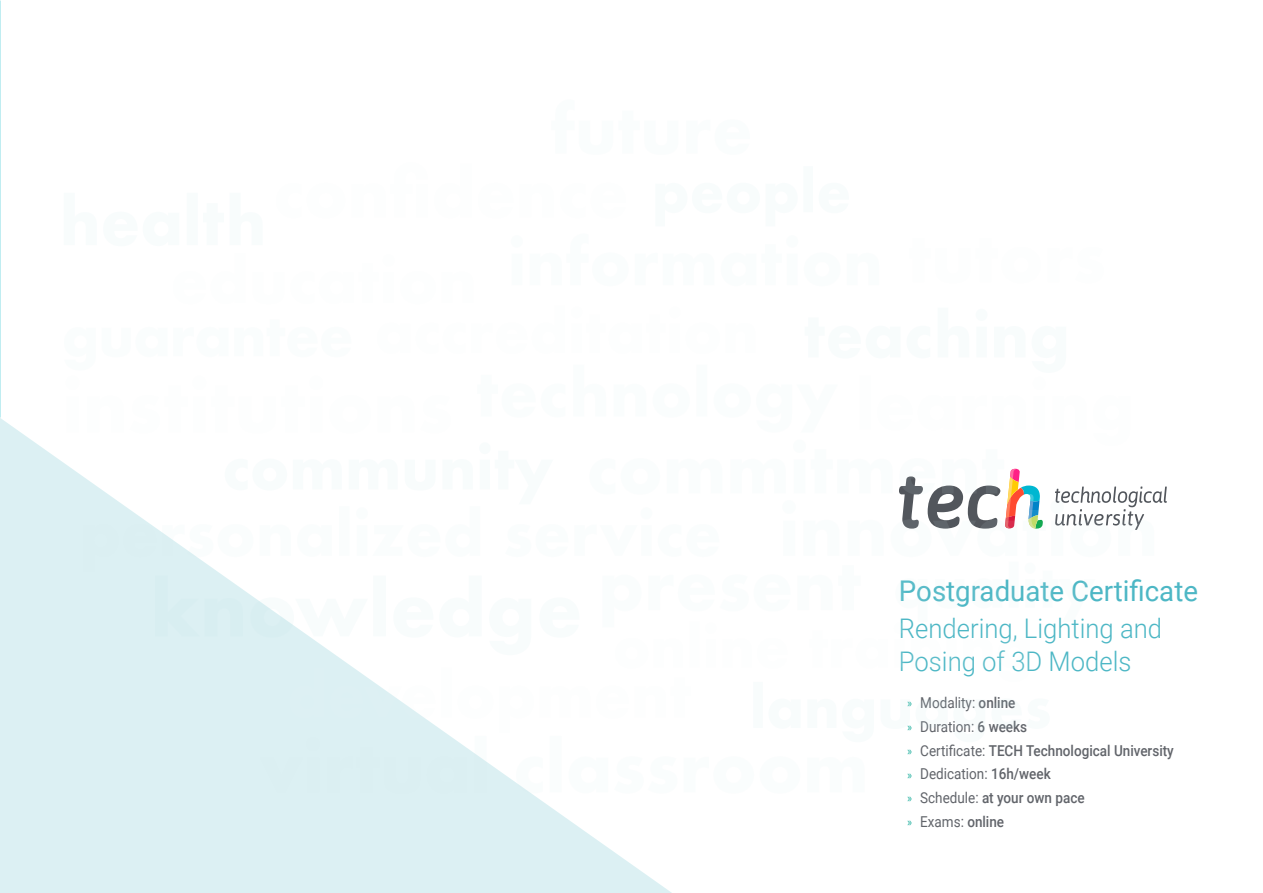
<style>
.page{position:relative;width:1263px;height:893px;background:#fff}
.page>*{position:absolute;margin:0;border:0;box-sizing:border-box;transform-origin:0 0}
.t1{font:28.5px "Roboto";color:#4db7c5}
.t2{font:300 27px/33px "Roboto";color:#4db7c5;scale:.95 1}
.t3{font:500 15px/23.7px "Roboto";color:#61646a;scale:.9 1}
.s1{font-family:"Myriad Pro";font-weight:400;font-size:12px;color:#0ea996}
.s2{font-weight:400}
</style>
<div class="page">
<svg style="left:0;top:418px;width:672px;height:475px;background:#dff1f4"></svg>
<svg style="left:64px;top:418px;width:1103px;height:376px"></svg>
<h1 class="t1" style="left:899px;top:571px;width:301px">Postgraduate Certificate</h1>
<h2 class="t2" style="left:899px;top:611px;width:279px">Rendering, Lighting and<br>Posing of 3D Models</h2>
<p class="t3" style="left:907px;top:690px;width:297px"><span class="s1">»</span> <span class="s2">Modality:</span> online<br><span class="s1">»</span> <span class="s2">Duration:</span> 6 weeks<br><span class="s1">»</span> <span class="s2">Certificate:</span> TECH Technological University <span class="s1">»</span> <span class="s2">Dedication:</span> 16h/week<br><span class="s1">»</span> <span class="s2">Schedule:</span> at your own pace<br><span class="s1">»</span> <span class="s2">Exams:</span> online</p>
</div>
